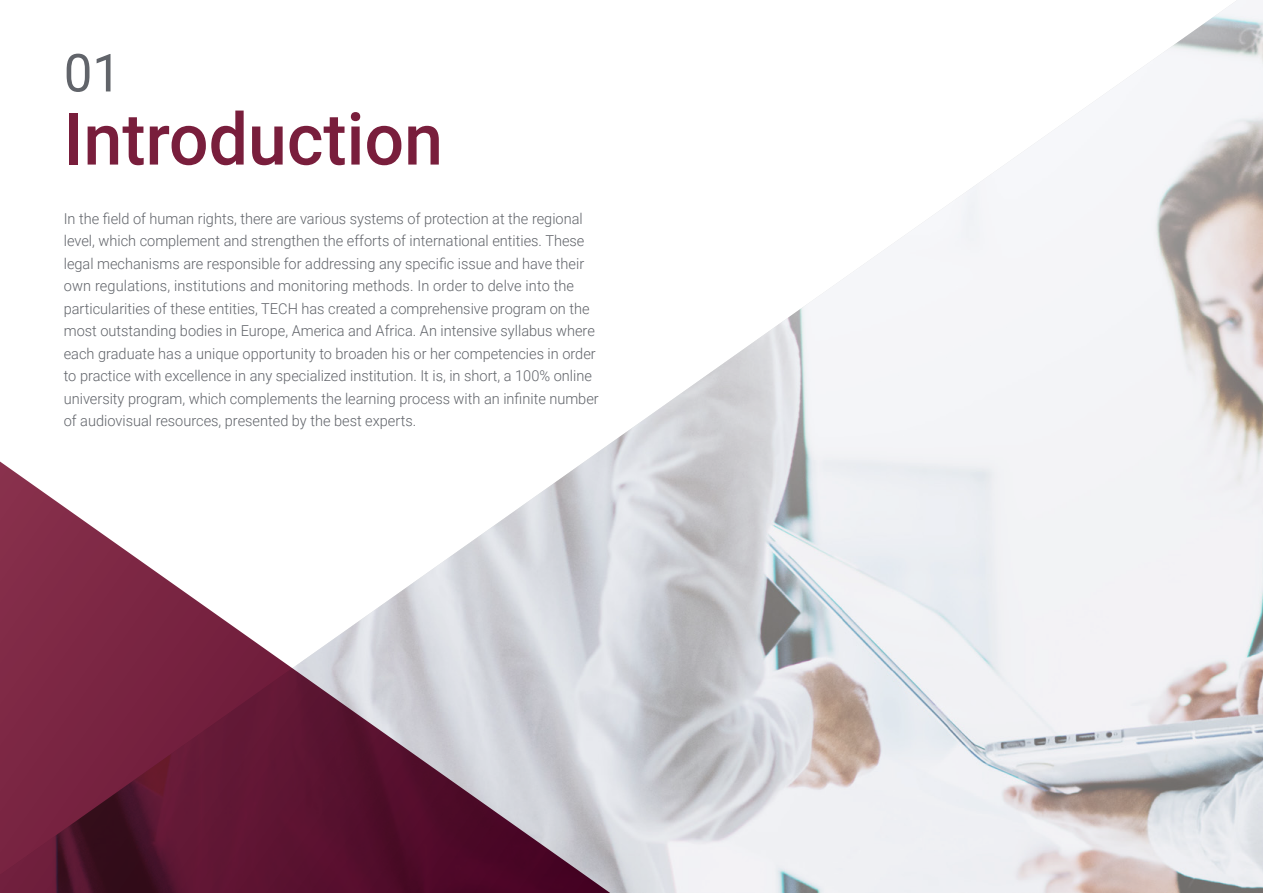
<style>
.page{position:relative;width:1263px;height:893px;background:#fff}
.page>*{position:absolute;margin:0;border:0;box-sizing:border-box;transform-origin:0 0}
.t1{font:500 72px "Roboto";color:#791e3c}
.t2{font:52.5px "Roboto";color:#61646a}
.t3{font:300 15px/22.5px "Roboto";color:#61646a}
</style>
<div class="page">
<img style="left:607px;top:0;width:656px;height:893px">
<svg style="left:0;top:446px;width:640px;height:447px"></svg>
<h2 class="t2" style="left:64px;top:36px;width:59px">01</h2>
<h1 class="t1" style="left:64px;top:89px;width:381px">Introduction</h1>
<p class="t3" style="left:64px;top:207px;width:536px">In the field of human rights, there are various systems of protection at the regional level, which complement and strengthen the efforts of international entities. These legal mechanisms are responsible for addressing any specific issue and have their own regulations, institutions and monitoring methods. In order to delve into the particularities of these entities, TECH has created a comprehensive program on the most outstanding bodies in Europe, America and Africa. An intensive syllabus where each graduate has a unique opportunity to broaden his or her competencies in order to practice with excellence in any specialized institution. It is, in short, a 100% online university program, which complements the learning process with an infinite number of audiovisual resources, presented by the best experts.</p>
</div>
